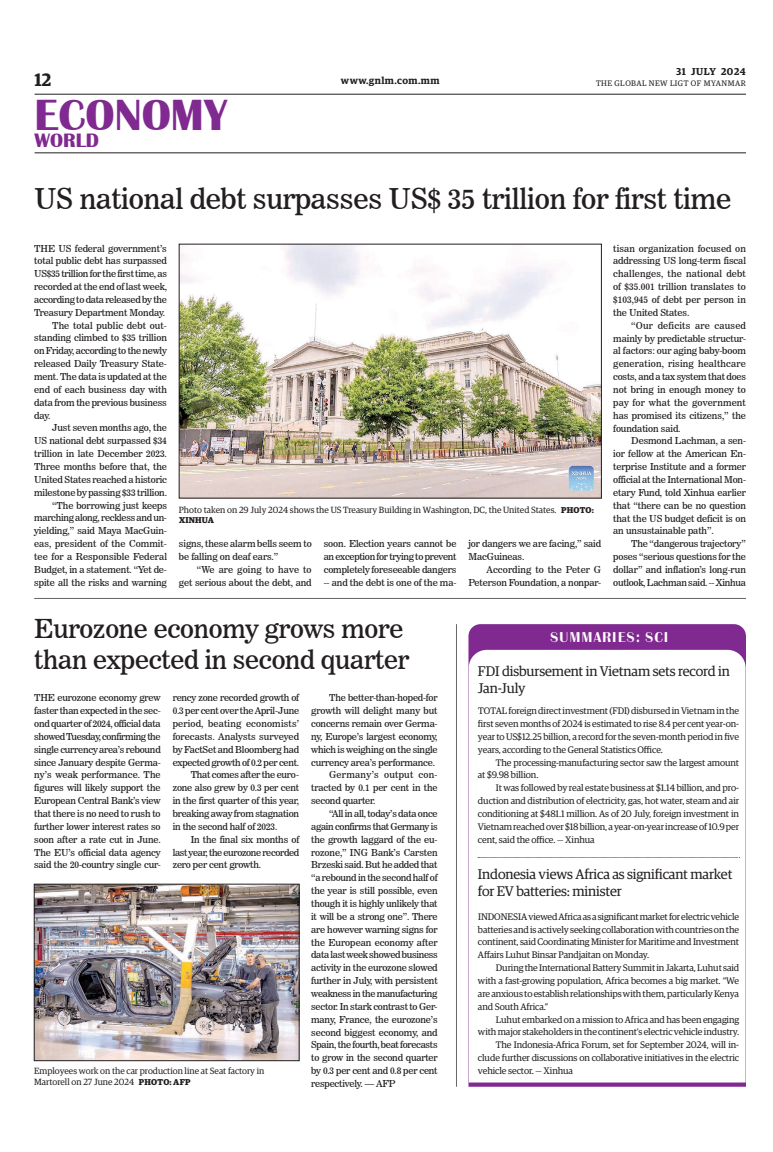
<style>
.page{position:relative;width:773px;height:1152px;background:#fff}
.page>*{position:absolute;margin:0;border:0;box-sizing:border-box;transform-origin:0 0}
.t1{font:700 45px "Britannic";color:#802990}
._2_Clm_Head{font:28.5px "News 706 BT Roman C";letter-spacing:-.01em;color:#231f20}
._2_Clm_Head-2{font:26px/31.2px "News 706 BT Roman C";letter-spacing:-.01em;color:#231f20}
.t2{font:700 20px "Britannic";color:#802990}
.t3{font:600 18px "Guardian Egyp";color:#231f20}
.Brief_Head{font:14px/16.8px "Guardian Egyp";letter-spacing:-.01em;color:#231f20}
._2nd_Body{font:14px "Britannic BQ";letter-spacing:.09em;color:#fff}
.t4{font:600 10px "Guardian Egyp";letter-spacing:.05em;color:#231f20}
._2nd_Body-2{font:9.5px/12.9px "News 706 BT Roman C";letter-spacing:-.01em;color:#231f20;text-align:justify}
.Brief_2nd_Body{font:9.5px/12.9px "Guardian Egyp";letter-spacing:-.01em;color:#231f20;text-align:justify}
.Normal_Para{font:9.5px/12.9px "News 706 BT Roman C";letter-spacing:-.02em;color:#231f20;text-align:justify}
.t5{font:9px/10.8px "Guardian Egyp";color:#231f20}
.t6{font:700 8.5px "Guardian Egyp";letter-spacing:.02em;color:#231f20}
.t7{font:8px "Guardian Egyp";letter-spacing:.06em;color:#231f20}
.s1{font-weight:700;font-size:8.5px}
</style>
<div class="page">
<hr style="left:35px;top:94px;width:711px;height:1px;background:#231f20">
<hr style="left:35px;top:152px;width:711px;height:1px;background:#231f20">
<img style="left:181px;top:246px;width:418px;height:250px">
<hr style="left:34px;top:598px;width:712px;height:1px;background:#231f20">
<img style="left:36px;top:886px;width:261px;height:173px">
<div style="left:34px;top:884px;width:265px;height:177px;border:1px solid #231f20"></div>
<svg style="left:468px;top:624px;width:278px;height:463px;background:#8a3a98"></svg>
<svg style="left:469px;top:650px;width:276px;height:433px"></svg>
<svg style="left:478px;top:857px;width:262px;height:1px"></svg>
<hr style="left:456px;top:624px;width:1px;height:463px;background:#231f20">
<h3 class="t3" style="left:35px;top:67px;width:18px">12</h3>
<p class="t4" style="left:676px;top:64px;width:71px">31 JULY 2024</p>
<p class="t4" style="left:341px;top:73px;width:100px">www.gnlm.com.mm</p>
<p class="t7" style="left:596px;top:78px;width:151px">THE GLOBAL NEW LIGT OF MYANMAR</p>
<h1 class="t1" style="left:35px;top:89px;width:194px">ECONOMY</h1>
<h3 class="t2" style="left:35px;top:129px;width:66px">WORLD</h3>
<p class="_2_Clm_Head" style="left:34px;top:182px;width:698px">US national debt surpasses US$ 35 trillion for first time</p>
<p class="Normal_Para" style="left:34px;top:242px;width:134px">THE US federal government’s total public debt has surpassed US$35 trillion for the first time, as recorded at the end of last week, according to data released by the Treasury Department Monday.</p>
<p class="_2nd_Body-2" style="left:34px;top:319px;width:134px;text-indent:18px">The total public debt out&shy;standing climbed to $35 trillion on Friday, according to the newly released Daily Treasury State&shy;ment. The data is updated at the end of each business day with data from the previous business day.</p>
<p class="_2nd_Body-2" style="left:34px;top:422px;width:134px;text-indent:18px">Just seven months ago, the US national debt surpassed $34 trillion in late December 2023.<br>Three months before that, the United States reached a historic milestone by passing $33 trillion.</p>
<p class="_2nd_Body-2" style="left:34px;top:499px;width:134px;text-indent:18px">“The borrowing just keeps marching along, reckless and un&shy;yielding,” said Maya MacGuin&shy;eas, president of the Commit&shy;tee for a Responsible Federal Budget, in a statement. “Yet de&shy;spite all the risks and warning</p>
<p class="_2nd_Body-2" style="left:613px;top:242px;width:134px">tisan organization focused on addressing US long-term fiscal challenges, the national debt of $35.001 trillion translates to $103,945 of debt per person in the United States.</p>
<p class="_2nd_Body-2" style="left:613px;top:319px;width:134px;text-indent:18px">“Our deficits are caused mainly by predictable structur&shy;al factors: our aging baby-boom generation, rising healthcare costs, and a tax system that does not bring in enough money to pay for what the government has promised its citizens,” the foundation said.</p>
<p class="_2nd_Body-2" style="left:613px;top:435px;width:134px;text-indent:18px">Desmond Lachman, a sen&shy;ior fellow at the American En&shy;terprise Institute and a former official at the International Mon&shy;etary Fund, told Xinhua earlier that “there can be no question that the US budget deficit is on an unsustainable path”.</p>
<p class="_2nd_Body-2" style="left:613px;top:537px;width:134px;text-indent:18px">The “dangerous trajectory” poses “serious questions for the dollar” and inflation’s long-run outlook, Lachman said. -- Xinhua</p>
<p class="t5" style="left:179px;top:504px;width:416px">Photo taken on 29 July 2024 shows the US Treasury Building in Washington, DC, the United States. <span class="s1">PHOTO:</span></p>
<p class="t6" style="left:179px;top:514px;width:36px">XINHUA</p>
<p class="_2nd_Body-2" style="left:179px;top:537px;width:134px">signs, these alarm bells seem to be falling on deaf ears.”</p>
<p class="_2nd_Body-2" style="left:179px;top:563px;width:134px;text-align:right">“We are going to have to<br>get serious about the debt, and</p>
<p class="_2nd_Body-2" style="left:324px;top:537px;width:134px">soon. Election years cannot be an exception for trying to prevent completely foreseeable dangers -- and the debt is one of the ma-</p>
<p class="_2nd_Body-2" style="left:468px;top:537px;width:134px">jor dangers we are facing,” said<br>MacGuineas.</p>
<p class="_2nd_Body-2" style="left:468px;top:563px;width:134px;text-align:right">According to the Peter G<br>Peterson Foundation, a nonpar-</p>
<p class="_2_Clm_Head-2" style="left:34px;top:613px;width:376px">Eurozone economy grows more than expected in second quarter</p>
<p class="Normal_Para" style="left:34px;top:691px;width:128px">THE eurozone economy grew faster than expected in the sec&shy;ond quarter of 2024, official data showed Tuesday, confirming the single currency area’s rebound since January despite Germa&shy;ny’s weak performance. The figures will likely support the European Central Bank’s view that there is no need to rush to further lower interest rates so soon after a rate cut in June.<br>The EU’s official data agency said the 20-country single cur-</p>
<p class="Normal_Para" style="left:173px;top:691px;width:128px">rency zone recorded growth of 0.3 per cent over the April-June period, beating economists’ forecasts. Analysts surveyed by FactSet and Bloomberg had expected growth of 0.2 per cent.</p>
<p class="_2nd_Body-2" style="left:311px;top:691px;width:128px;text-indent:18px">The better-than-hoped-for growth will delight many but concerns remain over Germa&shy;ny, Europe’s largest economy, which is weighing on the single currency area’s performance.</p>
<p class="_2nd_Body-2" style="left:311px;top:769px;width:128px;text-indent:18px">Germany’s output con&shy;tracted by 0.1 per cent in the second quarter.</p>
<p class="_2nd_Body-2" style="left:311px;top:807px;width:128px;text-indent:18px">“All in all, today’s data once again confirms that Germany is the growth laggard of the eu&shy;rozone,” ING Bank’s Carsten Brzeski said. But he added that “a rebound in the second half of the year is still possible, even though it is highly unlikely that it will be a strong one”. There are however warning signs for the European economy after data last week showed business activity in the eurozone slowed further in July, with persistent weakness in the manufacturing sector. In stark contrast to Ger&shy;many, France, the eurozone’s second biggest economy, and Spain, the fourth, beat forecasts to grow in the second quarter by 0.3 per cent and 0.8 per cent respectively. — AFP</p>
<p class="_2nd_Body-2" style="left:173px;top:769px;width:128px;text-indent:18px">That comes after the euro&shy;zone also grew by 0.3 per cent in the first quarter of this year, breaking away from stagnation in the second half of 2023.</p>
<p class="_2nd_Body-2" style="left:173px;top:833px;width:128px;text-indent:18px">In the final six months of last year, the eurozone recorded zero per cent growth.</p>
<p class="t5" style="left:34px;top:1065px;width:232px">Employees work on the car production line at Seat factory in<br>Martorell on 27 June 2024 <span class="s1">PHOTO: AFP</span></p>
<p class="_2nd_Body" style="left:550px;top:629px;width:119px">SUMMARIES: SCI</p>
<p class="Brief_Head" style="left:478px;top:662px;width:253px">FDI disbursement in Vietnam sets record in<br>Jan-July</p>
<p class="Brief_2nd_Body" style="left:478px;top:704px;width:263px">TOTAL foreign direct investment (FDI) disbursed in Vietnam in the first seven months of 2024 is estimated to rise 8.4 per cent year-on&shy;year to US$12.25 billion, a record for the seven-month period in five years, according to the General Statistics Office.</p>
<p class="Brief_2nd_Body" style="left:478px;top:755px;width:263px;text-indent:18px">The processing-manufacturing sector saw the largest amount at $9.98 billion.</p>
<p class="Brief_2nd_Body" style="left:478px;top:781px;width:263px;text-indent:18px">It was followed by real estate business at $1.14 billion, and pro&shy;duction and distribution of electricity, gas, hot water, steam and air conditioning at $481.1 million. As of 20 July, foreign investment in Vietnam reached over $18 billion, a year-on-year increase of 10.9 per cent, said the office. — Xinhua</p>
<p class="Brief_Head" style="left:478px;top:865px;width:256px">Indonesia views Africa as significant market for EV batteries: minister</p>
<p class="Brief_2nd_Body" style="left:478px;top:909px;width:263px">INDONESIA viewed Africa as a significant market for electric vehicle batteries and is actively seeking collaboration with countries on the continent, said Coordinating Minister for Maritime and Investment Affairs Luhut Binsar Pandjaitan on Monday.</p>
<p class="Brief_2nd_Body" style="left:478px;top:961px;width:263px;text-indent:18px">During the International Battery Summit in Jakarta, Luhut said with a fast-growing population, Africa becomes a big market. “We are anxious to establish relationships with them, particularly Kenya and South Africa.”</p>
<p class="Brief_2nd_Body" style="left:478px;top:1012px;width:263px;text-align:right">Luhut embarked on a mission to Africa and has been engaging with major stakeholders in the continent’s electric vehicle industry.</p>
<p class="Brief_2nd_Body" style="left:478px;top:1038px;width:263px;text-indent:18px">The Indonesia-Africa Forum, set for September 2024, will in&shy;clude further discussions on collaborative initiatives in the electric vehicle sector. — Xinhua</p>
</div>
